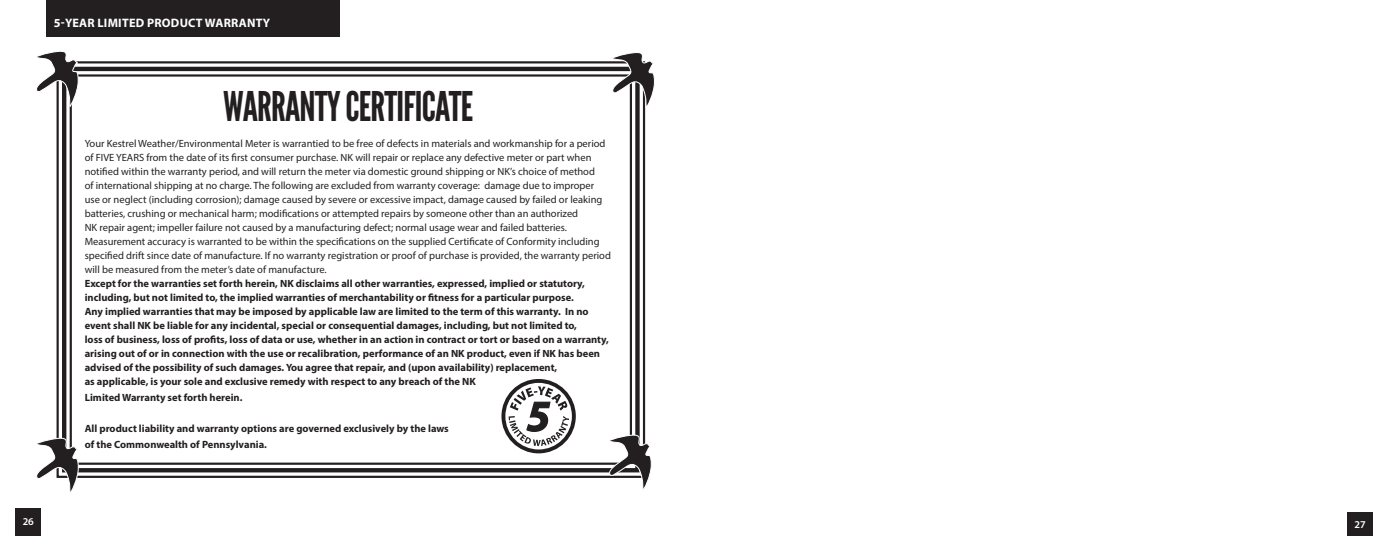
<style>
.page{position:relative;width:1386px;height:536px;background:#fff}
.page>*{position:absolute;margin:0;border:0;box-sizing:border-box;transform-origin:0 0}
.t1{font:40.77px "League Gothic";letter-spacing:-.02em;color:#231f20}
.t2{font:700 12.25px "Myriad Pro";letter-spacing:.02em;color:#fff}
.t3{font:10.5px/14px "Myriad Pro";color:#231f20}
.t4{font:700 10.5px/14px "Myriad Pro";color:#231f20}
.t5{font:600 10.5px "Myriad Pro";color:#fff}
</style>
<div class="page">
<div style="left:1348px;top:512px;width:25px;height:24px;background:#231f20"></div>
<div style="left:16px;top:508px;width:25px;height:28px;background:#231f20"></div>
<div style="left:46px;top:0;width:294px;height:37px;background:#231f20"></div>
<svg style="left:56px;top:61px;width:590px;height:417px"></svg>
<div style="left:62px;top:67px;width:578px;height:405px;border:4px solid #231f20"></div>
<div style="left:70px;top:74px;width:562px;height:390px;border:2px solid #231f20"></div>
<svg style="left:36px;top:51px;width:43px;height:56px"></svg>
<svg style="left:36px;top:436px;width:43px;height:56px"></svg>
<svg style="left:607px;top:433px;width:45px;height:56px"></svg>
<svg style="left:610px;top:52px;width:45px;height:56px"></svg>
<svg style="left:501px;top:379px;width:75px;height:74px"></svg>
<p class="t2" style="left:54px;top:15px;width:218px">5-YEAR LIMITED PRODUCT WARRANTY</p>
<h1 class="t1" style="left:223px;top:82px;width:252px">WARRANTY CERTIFICATE</h1>
<p class="t3" style="left:85px;top:136px;width:528px">Your Kestrel Weather/Environmental Meter is warrantied to be free of defects in materials and workmanship for a period of FIVE YEARS from the date of its first consumer purchase. NK will repair or replace any defective meter or part when notified within the warranty period, and will return the meter via domestic ground shipping or NK’s choice of method<br>of international shipping at no charge. The following are excluded from warranty coverage: damage due to improper use or neglect (including corrosion); damage caused by severe or excessive impact, damage caused by failed or leaking batteries, crushing or mechanical harm; modifications or attempted repairs by someone other than an authorized<br>NK repair agent; impeller failure not caused by a manufacturing defect; normal usage wear and failed batteries.<br>Measurement accuracy is warranted to be within the specifications on the supplied Certificate of Conformity including specified drift since date of manufacture. If no warranty registration or proof of purchase is provided, the warranty period will be measured from the meter’s date of manufacture.</p>
<p class="t4" style="left:85px;top:276px;width:526px">Except for the warranties set forth herein, NK disclaims all other warranties, expressed, implied or statutory, including, but not limited to, the implied warranties of merchantability or fitness for a particular purpose.<br>Any implied warranties that may be imposed by applicable law are limited to the term of this warranty. In no event shall NK be liable for any incidental, special or consequential damages, including, but not limited to,<br>loss of business, loss of profits, loss of data or use, whether in an action in contract or tort or based on a warranty, arising out of or in connection with the use or recalibration, performance of an NK product, even if NK has been advised of the possibility of such damages. You agree that repair, and (upon availability) replacement,<br>as applicable, is your sole and exclusive remedy with respect to any breach of the NK</p>
<p class="t4" style="left:85px;top:389px;width:159px">Limited Warranty set forth herein.</p>
<p class="t4" style="left:85px;top:420px;width:366px;line-height:15.8px">All product liability and warranty options are governed exclusively by the laws of the Commonwealth of Pennsylvania.</p>
<p class="t5" style="left:23px;top:514px;width:13px">26</p>
<p class="t5" style="left:1355px;top:517px;width:13px">27</p>
</div>
